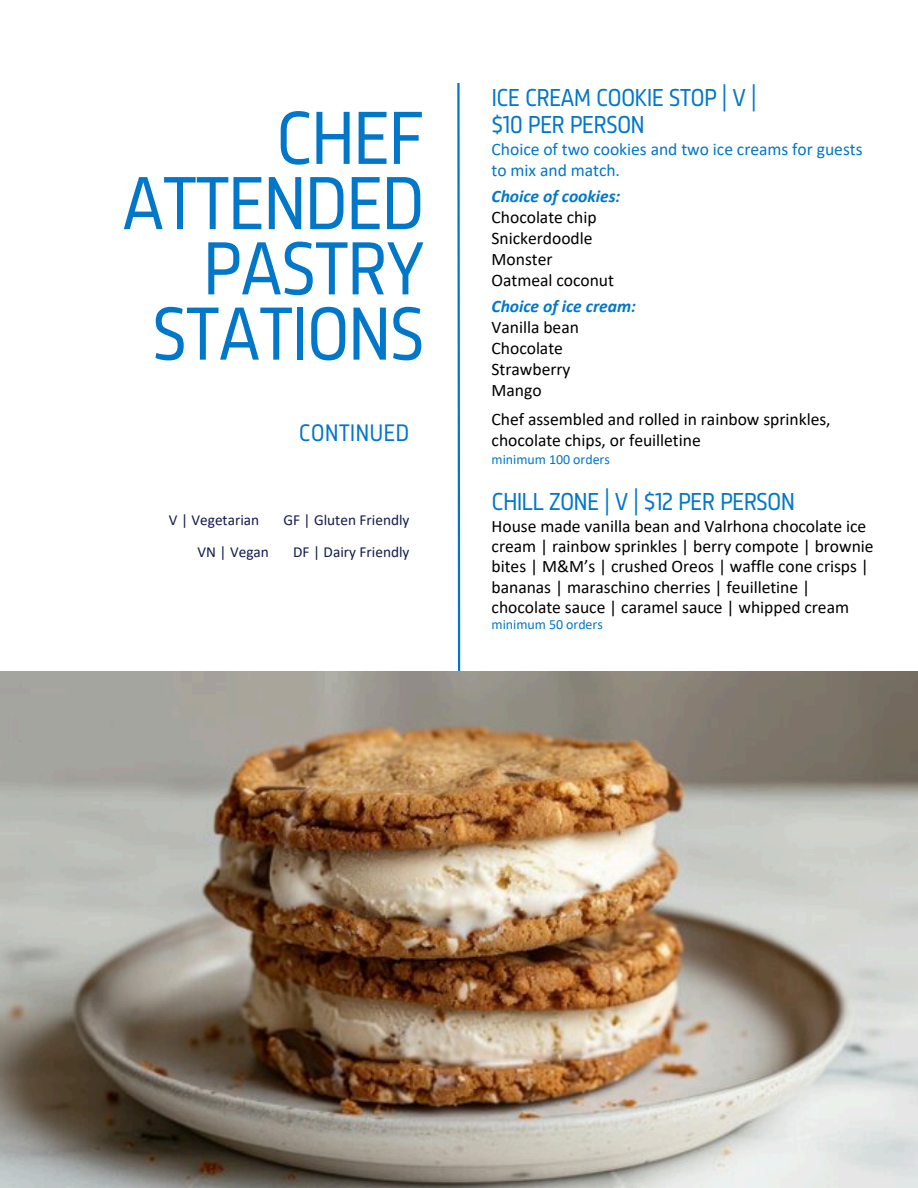
<style>
.page{position:relative;width:918px;height:1188px;background:#fff}
.page>*{position:absolute;margin:0;border:0;box-sizing:border-box;transform-origin:0 0}
.t1{font:77.7px/65.2px "Sinews Sans Pro";letter-spacing:-.035em;color:#0077c8;text-align:right}
.t2{font:25.35px/27px "Sinews Sans Pro";letter-spacing:-.035em;color:#0077c8}
.t3{font:24.75px "Sinews Sans Pro";color:#0077c8}
.t4{font:17.55px/21px "Calibri";color:#000}
.t5{font:17.55px/21px "Calibri";color:#0077c8}
.t6{font:15.3px "Calibri";color:#141b4d}
.t7{font:13.95px "Calibri";color:#0077c8}
.s1{font-weight:700;font-style:italic;color:#0077c8}
</style>
<div class="page">
<svg style="left:456px;top:82px;width:6px;height:590px"></svg>
<img style="left:0;top:672px;width:918px;height:516px">
<h1 class="t1" style="left:122px;top:104px;width:305px">CHEF<br>ATTENDED<br>PASTRY<br>STATIONS</h1>
<h3 class="t3" style="left:299px;top:418px;width:112px">CONTINUED</h3>
<p class="t6" style="left:169px;top:514px;width:92px">V | Vegetarian</p>
<p class="t6" style="left:284px;top:514px;width:128px">GF | Gluten Friendly</p>
<h2 class="t6" style="left:198px;top:545px;width:73px">VN | Vegan</h2>
<h2 class="t6" style="left:293px;top:545px;width:118px">DF | Dairy Friendly</h2>
<h3 class="t2" style="left:492px;top:84px;width:266px">ICE CREAM COOKIE STOP | V | $10 PER PERSON</h3>
<h3 class="t5" style="left:492px;top:140px;width:372px">Choice of two cookies and two ice creams for guests to mix and match.</h3>
<h2 class="t4" style="left:492px;top:187px;width:130px"><span class="s1">Choice of cookies:<br></span>Chocolate chip<br>Snickerdoodle<br>Monster<br>Oatmeal coconut</h2>
<h2 class="t4" style="left:492px;top:297px;width:146px"><span class="s1">Choice of ice cream:<br></span>Vanilla bean<br>Chocolate<br>Strawberry<br>Mango</h2>
<p class="t4" style="left:492px;top:411px;width:340px">Chef assembled and rolled in rainbow sprinkles, chocolate chips, or feuilletine</p>
<p class="t7" style="left:492px;top:454px;width:120px">minimum 100 orders</p>
<p class="t2" style="left:492px;top:488px;width:305px">CHILL ZONE | V | $12 PER PERSON</p>
<h3 class="t4" style="left:492px;top:517px;width:384px;line-height:20.2px">House made vanilla bean and Valrhona chocolate ice cream | rainbow sprinkles | berry compote | brownie bites | M&amp;M’s | crushed Oreos | waffle cone crisps | bananas | maraschino cherries | feuilletine | chocolate sauce | caramel sauce | whipped cream</h3>
<h3 class="t7" style="left:492px;top:618px;width:113px">minimum 50 orders</h3>
</div>
